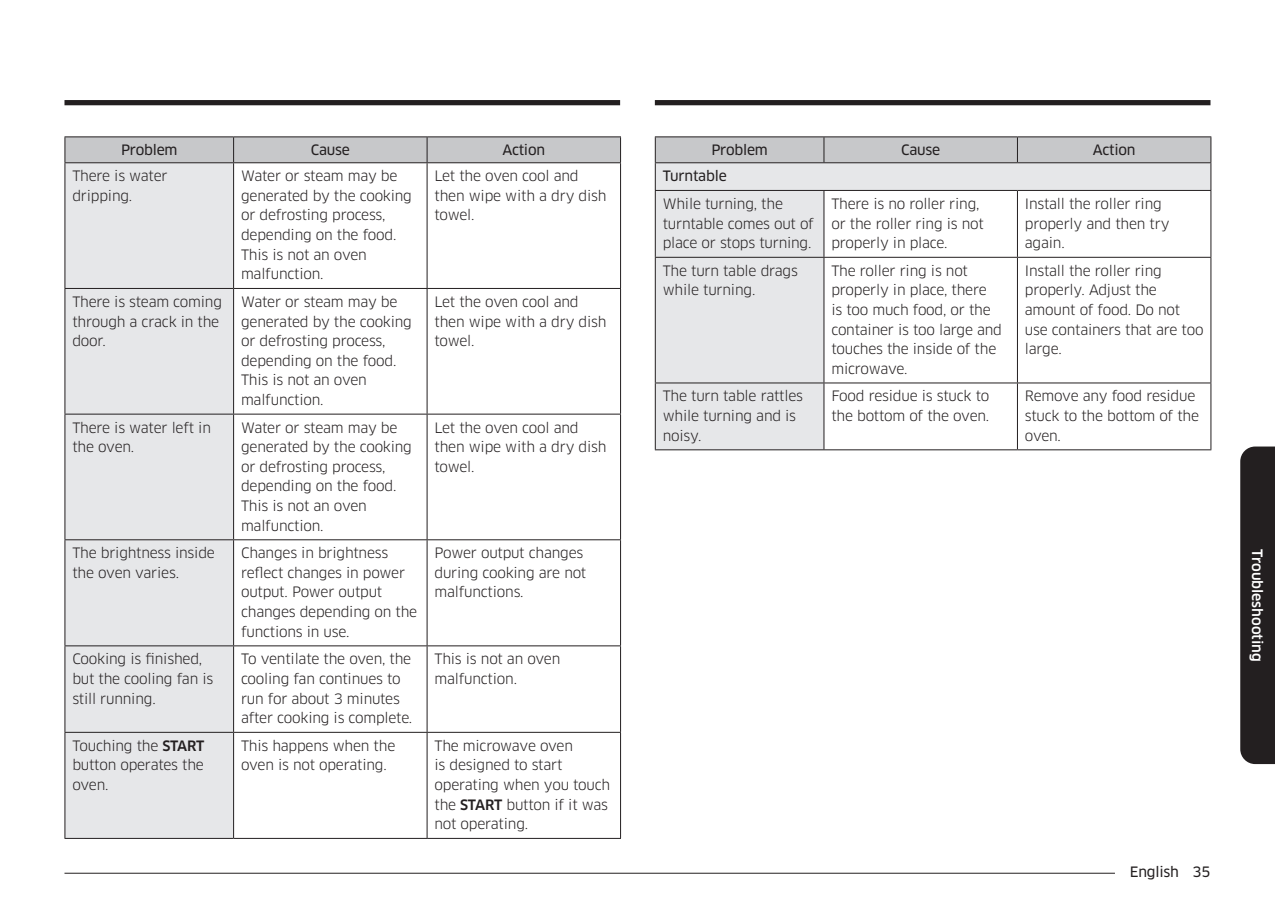
<style>
.page{position:relative;width:1275px;height:903px;background:#fff}
.page>*{position:absolute;margin:0;border:0;box-sizing:border-box;transform-origin:0 0}
.t1{font:14px/19.6px "Samsung Clan Pro";letter-spacing:-.015em;color:#231f20}
.P_Center{font:14px "Samsung Clan Pro News";letter-spacing:-.015em;color:#231f20}
.t2{font:500 14px "Samsung Clan Pro";color:#fff}
.s1{font-weight:500}
</style>
<div class="page">
<hr style="left:64px;top:873px;width:1092px;height:1px;background:#231f20">
<div style="left:1115px;top:862px;width:95px;height:17px;background:#fff"></div>
<div style="left:1240px;top:446px;width:35px;height:318px;background:#231f20"></div>
<div style="left:655px;top:100px;width:555px;height:5px;background:#231f20"></div>
<div style="left:64px;top:100px;width:556px;height:5px;background:#231f20"></div>
<div style="left:64px;top:136px;width:556px;height:707px;background:linear-gradient(to right,#fff,#fefefe)"></div>
<svg style="left:65px;top:163px;width:168px;height:675px;background:#d7d8da"></svg>
<hr style="left:64px;top:163px;width:1px;height:125px;background:#231f20">
<hr style="left:233px;top:163px;width:1px;height:125px;background:#231f20">
<hr style="left:427px;top:163px;width:1px;height:125px;background:#231f20">
<hr style="left:620px;top:163px;width:1px;height:125px;background:#231f20">
<hr style="left:64px;top:288px;width:170px;height:1px;background:#231f20">
<hr style="left:64px;top:289px;width:1px;height:125px;background:#231f20">
<hr style="left:234px;top:288px;width:193px;height:1px;background:#231f20">
<hr style="left:233px;top:289px;width:1px;height:125px;background:#231f20">
<hr style="left:427px;top:288px;width:194px;height:1px;background:#231f20">
<hr style="left:427px;top:289px;width:1px;height:125px;background:#231f20">
<hr style="left:620px;top:289px;width:1px;height:125px;background:#231f20">
<hr style="left:64px;top:414px;width:170px;height:1px;background:#231f20">
<hr style="left:64px;top:414px;width:1px;height:125px;background:#231f20">
<hr style="left:234px;top:414px;width:193px;height:1px;background:#231f20">
<hr style="left:233px;top:414px;width:1px;height:125px;background:#231f20">
<hr style="left:427px;top:414px;width:194px;height:1px;background:#231f20">
<hr style="left:427px;top:414px;width:1px;height:125px;background:#231f20">
<hr style="left:620px;top:414px;width:1px;height:125px;background:#231f20">
<hr style="left:64px;top:539px;width:170px;height:1px;background:#231f20">
<hr style="left:64px;top:540px;width:1px;height:105px;background:#231f20">
<hr style="left:234px;top:539px;width:193px;height:1px;background:#231f20">
<hr style="left:233px;top:540px;width:1px;height:105px;background:#231f20">
<hr style="left:427px;top:539px;width:194px;height:1px;background:#231f20">
<hr style="left:427px;top:540px;width:1px;height:105px;background:#231f20">
<hr style="left:620px;top:540px;width:1px;height:105px;background:#231f20">
<hr style="left:64px;top:645px;width:170px;height:1px;background:#231f20">
<hr style="left:64px;top:646px;width:1px;height:86px;background:#231f20">
<hr style="left:234px;top:645px;width:193px;height:1px;background:#231f20">
<hr style="left:233px;top:646px;width:1px;height:86px;background:#231f20">
<hr style="left:427px;top:645px;width:194px;height:1px;background:#231f20">
<hr style="left:427px;top:646px;width:1px;height:86px;background:#231f20">
<hr style="left:620px;top:646px;width:1px;height:86px;background:#231f20">
<hr style="left:64px;top:136px;width:170px;height:1px;background:#231f20">
<hr style="left:234px;top:136px;width:193px;height:1px;background:#231f20">
<hr style="left:427px;top:136px;width:194px;height:1px;background:#231f20">
<div style="left:64px;top:137px;width:557px;height:25px;background:#c7c8ca"></div>
<hr style="left:64px;top:162px;width:170px;height:1px;background:#231f20">
<hr style="left:234px;top:162px;width:193px;height:1px;background:#231f20">
<hr style="left:427px;top:162px;width:194px;height:1px;background:#231f20">
<hr style="left:64px;top:732px;width:170px;height:1px;background:#231f20">
<hr style="left:64px;top:733px;width:1px;height:105px;background:#231f20">
<hr style="left:234px;top:732px;width:193px;height:1px;background:#231f20">
<hr style="left:233px;top:733px;width:1px;height:105px;background:#231f20">
<hr style="left:427px;top:732px;width:194px;height:1px;background:#231f20">
<hr style="left:427px;top:733px;width:1px;height:105px;background:#231f20">
<hr style="left:620px;top:733px;width:1px;height:105px;background:#231f20">
<hr style="left:64px;top:838px;width:170px;height:1px;background:#231f20">
<hr style="left:234px;top:838px;width:193px;height:1px;background:#231f20">
<hr style="left:427px;top:838px;width:194px;height:1px;background:#231f20">
<svg style="left:656px;top:191px;width:554px;height:258px"></svg>
<hr style="left:655px;top:136px;width:169px;height:1px;background:#231f20">
<hr style="left:824px;top:136px;width:193px;height:1px;background:#231f20">
<hr style="left:1017px;top:136px;width:194px;height:1px;background:#231f20">
<svg style="left:655px;top:137px;width:556px;height:53px;background:#d1d2d4"></svg>
<hr style="left:655px;top:190px;width:169px;height:1px;background:#231f20">
<hr style="left:655px;top:191px;width:1px;height:66px;background:#231f20">
<hr style="left:824px;top:190px;width:193px;height:1px;background:#231f20">
<hr style="left:823px;top:191px;width:1px;height:66px;background:#231f20">
<hr style="left:1017px;top:190px;width:194px;height:1px;background:#231f20">
<hr style="left:1017px;top:191px;width:1px;height:66px;background:#231f20">
<hr style="left:1210px;top:191px;width:1px;height:66px;background:#231f20">
<hr style="left:655px;top:257px;width:169px;height:1px;background:#231f20">
<hr style="left:655px;top:258px;width:1px;height:124px;background:#231f20">
<hr style="left:824px;top:257px;width:193px;height:1px;background:#231f20">
<hr style="left:823px;top:258px;width:1px;height:124px;background:#231f20">
<hr style="left:1017px;top:257px;width:194px;height:1px;background:#231f20">
<hr style="left:1017px;top:258px;width:1px;height:124px;background:#231f20">
<hr style="left:1210px;top:258px;width:1px;height:124px;background:#231f20">
<hr style="left:655px;top:382px;width:169px;height:1px;background:#231f20">
<hr style="left:655px;top:383px;width:1px;height:66px;background:#231f20">
<hr style="left:824px;top:382px;width:193px;height:1px;background:#231f20">
<hr style="left:823px;top:383px;width:1px;height:66px;background:#231f20">
<hr style="left:1017px;top:382px;width:194px;height:1px;background:#231f20">
<hr style="left:1017px;top:383px;width:1px;height:66px;background:#231f20">
<hr style="left:1210px;top:383px;width:1px;height:66px;background:#231f20">
<hr style="left:655px;top:449px;width:169px;height:1px;background:#231f20">
<hr style="left:824px;top:449px;width:193px;height:1px;background:#231f20">
<hr style="left:1017px;top:449px;width:194px;height:1px;background:#231f20">
<p class="P_Center" style="left:121px;top:142px;width:58px">Problem</p>
<p class="P_Center" style="left:311px;top:142px;width:41px">Cause</p>
<p class="P_Center" style="left:502px;top:142px;width:44px">Action</p>
<p class="t1" style="left:72px;top:166px;width:97px">There is water dripping.</p>
<p class="t1" style="left:241px;top:166px;width:172px">Water or steam may be generated by the cooking or defrosting process, depending on the food.<br>This is not an oven malfunction.</p>
<p class="t1" style="left:434px;top:166px;width:173px">Let the oven cool and then wipe with a dry dish towel.</p>
<p class="t1" style="left:72px;top:292px;width:151px">There is steam coming through a crack in the door.</p>
<p class="t1" style="left:241px;top:292px;width:172px">Water or steam may be generated by the cooking or defrosting process, depending on the food.<br>This is not an oven malfunction.</p>
<p class="t1" style="left:434px;top:292px;width:173px">Let the oven cool and then wipe with a dry dish towel.</p>
<p class="t1" style="left:72px;top:418px;width:140px">There is water left in the oven.</p>
<p class="t1" style="left:241px;top:418px;width:172px">Water or steam may be generated by the cooking or defrosting process, depending on the food.<br>This is not an oven malfunction.</p>
<p class="t1" style="left:434px;top:418px;width:173px">Let the oven cool and then wipe with a dry dish towel.</p>
<p class="t1" style="left:72px;top:543px;width:144px">The brightness inside the oven varies.</p>
<p class="t1" style="left:241px;top:543px;width:178px">Changes in brightness reflect changes in power output. Power output changes depending on the functions in use.</p>
<p class="t1" style="left:434px;top:543px;width:153px">Power output changes during cooking are not malfunctions.</p>
<p class="t1" style="left:72px;top:649px;width:142px">Cooking is finished, but the cooling fan is still running.</p>
<p class="t1" style="left:241px;top:649px;width:173px">To ventilate the oven, the cooling fan continues to run for about 3 minutes after cooking is complete.</p>
<p class="t1" style="left:434px;top:649px;width:127px">This is not an oven malfunction.</p>
<p class="t1" style="left:72px;top:736px;width:134px;text-align:justify">Touching the <span class="s1">START </span>button operates the oven.</p>
<p class="t1" style="left:241px;top:736px;width:156px">This happens when the oven is not operating.</p>
<p class="t1" style="left:434px;top:736px;width:177px">The microwave oven<br>is designed to start operating when you touch the <span class="s1">START</span> button if it was not operating.</p>
<p class="P_Center" style="left:711px;top:142px;width:58px">Problem</p>
<p class="P_Center" style="left:901px;top:142px;width:41px">Cause</p>
<p class="P_Center" style="left:1093px;top:142px;width:44px">Action</p>
<p class="P_Center" style="left:663px;top:168px;width:66px">Turntable</p>
<p class="t1" style="left:663px;top:194px;width:153px">While turning, the turntable comes out of place or stops turning.</p>
<p class="t1" style="left:831px;top:194px;width:154px">There is no roller ring, or the roller ring is not properly in place.</p>
<p class="t1" style="left:1025px;top:194px;width:146px">Install the roller ring properly and then try again.</p>
<p class="t1" style="left:663px;top:261px;width:137px">The turn table drags while turning.</p>
<p class="t1" style="left:831px;top:261px;width:172px">The roller ring is not properly in place, there<br>is too much food, or the container is too large and touches the inside of the microwave.</p>
<p class="t1" style="left:1025px;top:261px;width:180px">Install the roller ring properly. Adjust the amount of food. Do not use containers that are too large.</p>
<p class="t1" style="left:663px;top:386px;width:142px">The turn table rattles while turning and is noisy.</p>
<p class="t1" style="left:831px;top:386px;width:159px">Food residue is stuck to the bottom of the oven.</p>
<p class="t1" style="left:1025px;top:386px;width:176px">Remove any food residue stuck to the bottom of the oven.</p>
<p class="t2" style="left:1265px;top:549px;width:115px;rotate:90deg">Troubleshooting</p>
<p class="P_Center" style="left:1130px;top:863px;width:82px">English 35</p>
</div>
